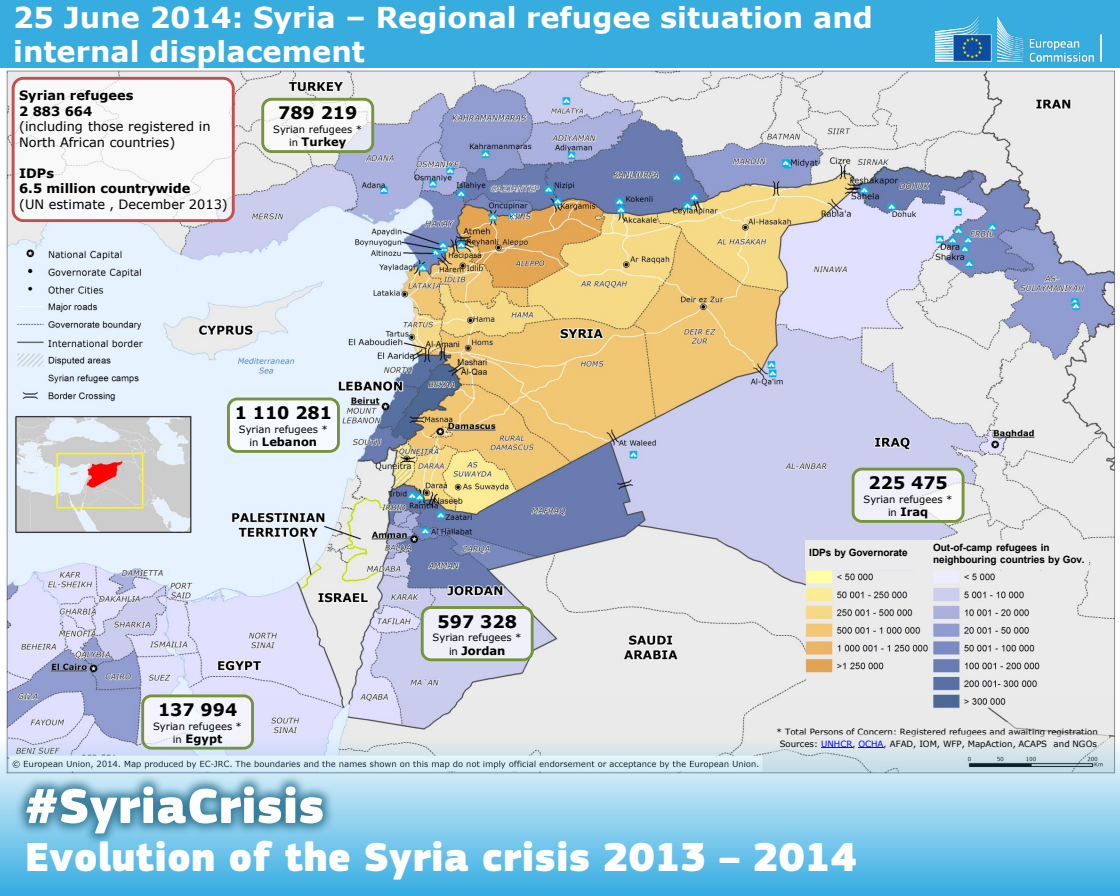
<style>
.page{position:relative;width:1120px;height:896px;background:#fff}
.page>*{position:absolute;margin:0;border:0;box-sizing:border-box;transform-origin:0 0}
.t1{font:900 51.1px "EC Square Sans Pro";color:#fff}
.t2{font:900 42px "EC Square Sans Pro";color:#fff}
.t3{font:700 28.79px/34.5px "Verdana";color:#fff}
.t4{font:700 17.24px "Verdana";color:#000}
.t5{font:12.95px/15.5px "Verdana";color:#000}
.t6{font:700 12.95px/15.5px "Verdana";color:#000}
.t7{font:700 11.55px "Verdana";color:#000}
.t8{font:9.97px "Verdana";letter-spacing:.005em;color:#000}
.t9{font:700 9.97px/12.1px "Arial";letter-spacing:-.005em;color:#000}
.t10{font:8.58px/12.3px "Verdana";color:#000;text-align:center}
.s1{font-weight:400;font-size:9.97px}
.s2{font-weight:400;font-size:10.06px}
.s3{color:#00f}
</style>
<div class="page">
<img style="left:6px;top:70px;width:1109px;height:626px">
<div style="left:805px;top:541px;width:283px;height:29px;background:#ebebeb"></div>
<div style="left:0;top:0;width:1120px;height:68px;background:#37acde"></div>
<img style="left:935px;top:17px;width:167px;height:45px">
<div style="left:263px;top:99px;width:110px;height:53px;background:#fff;border-radius:9px"></div>
<div style="left:261px;top:98px;width:113px;height:55px;border:3px solid #77933c;border-radius:9px"></div>
<div style="left:853px;top:469px;width:110px;height:52px;background:#eff0f9;border-radius:9px"></div>
<div style="left:852px;top:468px;width:113px;height:55px;border:3px solid #77933c;border-radius:9px"></div>
<div style="left:228px;top:399px;width:110px;height:52px;background:#f7fbff;border-radius:9px"></div>
<div style="left:227px;top:398px;width:113px;height:55px;border:3px solid #77933c;border-radius:9px"></div>
<div style="left:422px;top:608px;width:110px;height:52px;background:#eff0f9;border-radius:9px"></div>
<div style="left:421px;top:606px;width:113px;height:55px;border:3px solid #77933c;border-radius:9px"></div>
<div style="left:141px;top:694px;width:113px;height:56px;border:3px solid #77933c;border-radius:9px"></div>
<div style="left:13px;top:78px;width:220px;height:143px;background:#fff;border-radius:10px"></div>
<div style="left:12px;top:77px;width:223px;height:145px;border:3px solid #c0504d;border-radius:10px"></div>
<svg style="left:0;top:696px;width:1120px;height:200px;background:#a2d1ea"></svg>
<div style="left:14px;top:774px;width:321px;height:72px;background:#1f6a89;opacity:.8"></div>
<h3 class="t3" style="left:13px;top:0;width:861px">25 June 2014: Syria – Regional refugee situation and internal displacement</h3>
<h3 class="t6" style="left:19px;top:87px;width:116px">Syrian refugees<br>2 883 664</h3>
<h3 class="t5" style="left:19px;top:119px;width:193px">(including those registered in<br>North African countries)</h3>
<h3 class="t6" style="left:19px;top:165px;width:173px">IDPs<br>6.5 million countrywide</h3>
<h3 class="t5" style="left:19px;top:196px;width:210px">(UN estimate , December 2013)</h3>
<h3 class="t4" style="left:278px;top:101px;width:81px">789 219</h3>
<p class="t8" style="left:273px;top:122px;width:90px">Syrian refugees *</p>
<h3 class="t7" style="left:289px;top:134px;width:59px"><span class="s1">in</span> Turkey</h3>
<h3 class="t4" style="left:235px;top:401px;width:99px">1 110 281</h3>
<p class="t8" style="left:239px;top:422px;width:90px">Syrian refugees *</p>
<h3 class="t7" style="left:250px;top:434px;width:69px"><span class="s1">in</span> Lebanon</h3>
<h3 class="t4" style="left:158px;top:698px;width:81px">137 994</h3>
<p class="t8" style="left:153px;top:719px;width:90px">Syrian refugees *</p>
<h3 class="t7" style="left:173px;top:731px;width:51px"><span class="s1">in</span> Egypt</h3>
<h1 class="t1" style="left:25px;top:774px;width:301px">#SyriaCrisis</h1>
<h3 class="t4" style="left:438px;top:609px;width:81px">597 328</h3>
<p class="t8" style="left:433px;top:631px;width:90px">Syrian refugees *</p>
<h3 class="t7" style="left:449px;top:642px;width:58px"><span class="s2">in</span> Jordan</h3>
<h3 class="t4" style="left:869px;top:471px;width:81px">225 475</h3>
<p class="t8" style="left:864px;top:492px;width:90px">Syrian refugees *</p>
<h3 class="t7" style="left:888px;top:504px;width:42px"><span class="s1">in</span> Iraq</h3>
<p class="t9" style="left:809px;top:547px;width:100px">IDPs by Governorate</p>
<p class="t9" style="left:933px;top:542px;width:153px">Out-of-camp refugees in neighbouring countries by Gov.</p>
<p class="t10" style="left:777px;top:725px;width:323px">* Total Persons of Concern: Registered refugees and awaiting registration<br>Sources: <span class="s3">UNHCR</span>, <span class="s3">OCHA</span>, AFAD, IOM, WFP, MapAction, ACAPS and NGOs</p>
<h2 class="t2" style="left:25px;top:831px;width:833px">Evolution of the Syria crisis 2013 – 2014</h2>
</div>
